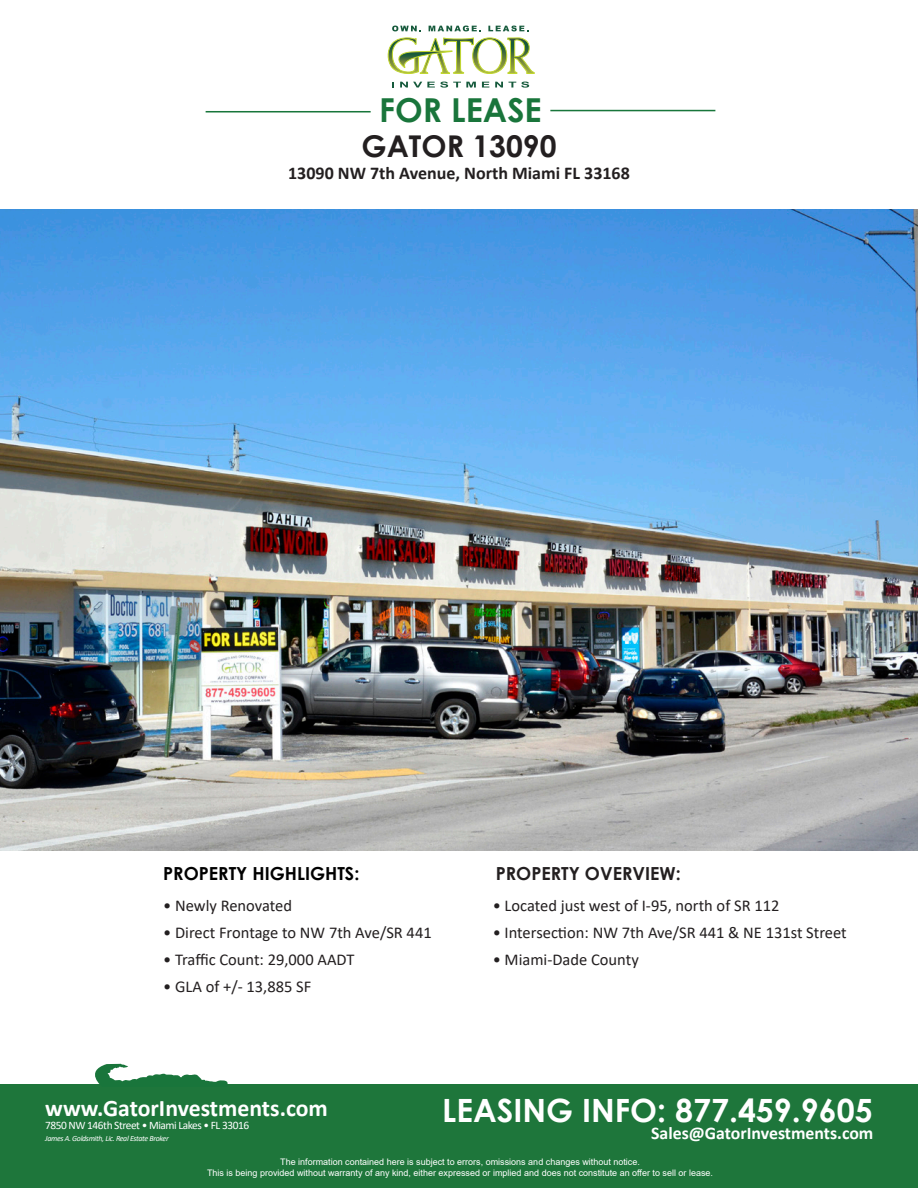
<style>
.page{position:relative;width:918px;height:1188px;background:#fff}
.page>*{position:absolute;margin:0;border:0;box-sizing:border-box;transform-origin:0 0}
.t1{font:700 33px "Century Gothic";color:#19753b}
.t2{font:700 32.1px "Century Gothic";color:#fff}
.t3{font:700 30px "Century Gothic";color:#231f20}
.t4{font:700 23.7px "Calibri";color:#fff}
.t5{font:700 18px "Calibri";color:#231f20}
.t6{font:700 18px "Century Gothic";color:#000}
.t7{font:700 18px "Century Gothic";color:#231f20}
.t8{font:700 17.85px "Calibri";color:#fff}
.t9{font:16.5px "Calibri";color:#231f20}
.t10{font:11.4px "Calibri";letter-spacing:-.04em;color:#fff}
.t11{font:9px "Arial";color:#fff}
.t12{font:italic 7.95px "Calibri";letter-spacing:-.04em;color:#fff}
</style>
<div class="page">
<svg style="left:392px;top:82px;width:2px;height:6px"></svg>
<svg style="left:400px;top:82px;width:76px;height:6px"></svg>
<svg style="left:482px;top:82px;width:7px;height:6px"></svg>
<svg style="left:495px;top:82px;width:8px;height:6px"></svg>
<svg style="left:509px;top:82px;width:20px;height:6px"></svg>
<svg style="left:387px;top:26px;width:148px;height:48px"></svg>
<div style="left:0;top:1085px;width:918px;height:103px;background:#1e763b"></div>
<svg style="left:95px;top:1064px;width:133px;height:21px"></svg>
<hr style="left:206px;top:111px;width:165px;height:1px;background:#18763b">
<hr style="left:550px;top:110px;width:165px;height:1px;background:#18763b">
<img style="left:0;top:210px;width:918px;height:641px">
<p class="t1" style="left:379px;top:85px;width:164px">FOR LEASE</p>
<p class="t3" style="left:362px;top:124px;width:196px">GATOR 13090</p>
<p class="t5" style="left:288px;top:160px;width:343px">13090 NW 7th Avenue, North Miami FL 33168</p>
<p class="t6" style="left:163px;top:860px;width:198px">PROPERTY HIGHLIGHTS:</p>
<p class="t7" style="left:496px;top:860px;width:187px">PROPERTY OVERVIEW:</p>
<p class="t9" style="left:163px;top:894px;width:130px">• Newly Renovated</p>
<p class="t9" style="left:163px;top:921px;width:270px">• Direct Frontage to NW 7th Ave/SR 441</p>
<p class="t9" style="left:163px;top:948px;width:193px">• Traffic Count: 29,000 AADT</p>
<p class="t9" style="left:163px;top:975px;width:150px">• GLA of +/- 13,885 SF</p>
<p class="t9" style="left:493px;top:894px;width:288px">• Located just west of I-95, north of SR 112</p>
<p class="t9" style="left:493px;top:921px;width:356px">• Intersection: NW 7th Ave/SR 441 &amp; NE 131st Street</p>
<p class="t9" style="left:493px;top:948px;width:148px">• Miami-Dade County</p>
<p class="t2" style="left:442px;top:1086px;width:432px">LEASING INFO: 877.459.9605</p>
<p class="t11" style="left:280px;top:1156px;width:361px">The information contained here is subject to errors, omissions and changes without notice.</p>
<p class="t11" style="left:207px;top:1167px;width:508px">This is being provided without warranty of any kind, either expressed or implied and does not constitute an offer to sell or lease.</p>
<p class="t4" style="left:45px;top:1091px;width:284px">www.GatorInvestments.com</p>
<p class="t10" style="left:45px;top:1117px;width:205px">7850 NW 146th Street • Miami Lakes • FL 33016</p>
<p class="t12" style="left:45px;top:1133px;width:125px">James A. Goldsmith, Lic. Real Estate Broker</p>
<p class="t8" style="left:651px;top:1120px;width:224px">Sales@GatorInvestments.com</p>
</div>
